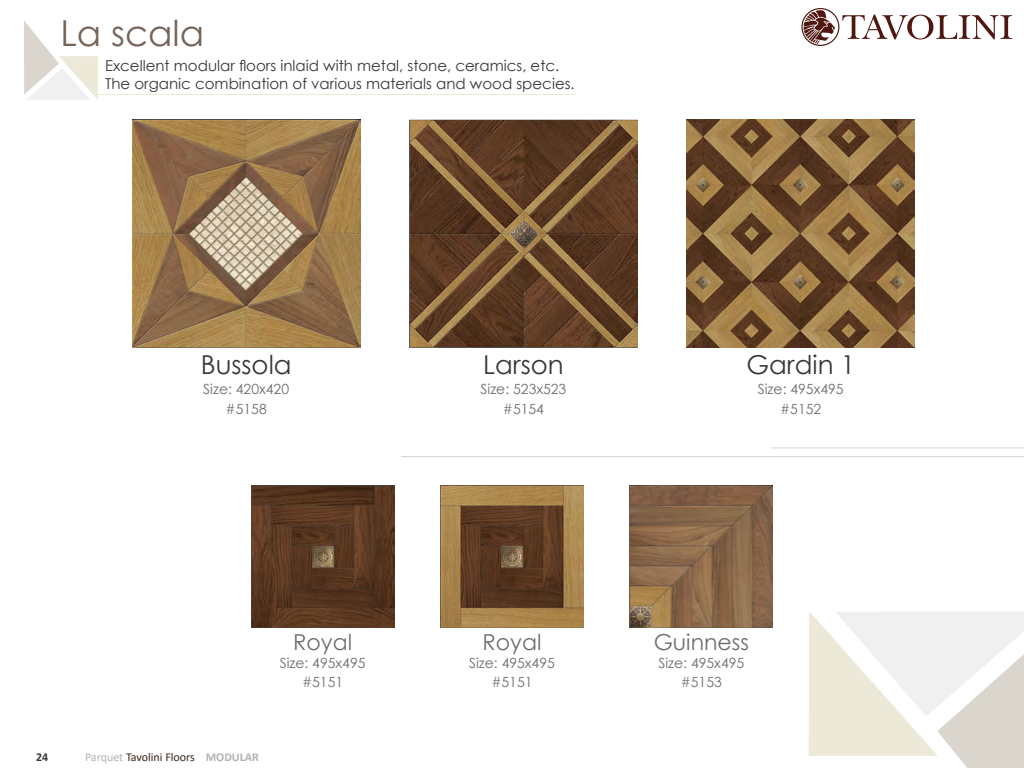
<style>
.page{position:relative;width:1024px;height:768px;background:#fff}
.page>*{position:absolute;margin:0;border:0;box-sizing:border-box;transform-origin:0 0}
.t1{font:35.8px "Century Gothic";color:#766458}
.t2{font:26px "Century Gothic";color:#373737}
.t3{font:22px "Century Gothic";color:#6e6e70}
.t4{font:15px/18px "Century Gothic";color:#373737}
.t5{font:14px "Century Gothic";color:#6e6e70}
.t6{font:12px "Calibri";color:#3b2416}
.t7{font:700 12px "Calibri";color:#373737}
.s1{color:#b0b3b5}
.s2{font-weight:700;color:#b0b3b5}
</style>
<div class="page">
<svg style="left:24px;top:21px;width:74px;height:79px"></svg>
<svg style="left:809px;top:611px;width:215px;height:157px"></svg>
<img style="left:409px;top:119px;width:229px;height:229px">
<img style="left:687px;top:119px;width:228px;height:229px">
<img style="left:132px;top:119px;width:228px;height:229px">
<img style="left:441px;top:485px;width:142px;height:143px">
<img style="left:251px;top:485px;width:143px;height:143px">
<img style="left:630px;top:485px;width:143px;height:143px">
<hr style="left:97px;top:94px;width:479px;height:1px;background:#ede9d9">
<hr style="left:401px;top:456px;width:623px;height:1px;background:#dad6ce">
<hr style="left:771px;top:447px;width:253px;height:1px;background:#dad6ce">
<svg style="left:801px;top:8px;width:211px;height:38px"></svg>
<h1 class="t1" style="left:60px;top:8px;width:145px">La scala</h1>
<p class="t4" style="left:105px;top:57px;width:471px">Excellent modular floors inlaid with metal, stone, ceramics, etc.<br>The organic combination of various materials and wood species.</p>
<h2 class="t2" style="left:201px;top:347px;width:92px">Bussola</h2>
<h2 class="t2" style="left:483px;top:347px;width:82px">Larson</h2>
<h2 class="t2" style="left:746px;top:347px;width:110px">Gardin 1</h2>
<p class="t5" style="left:203px;top:380px;width:87px">Size: 420x420</p>
<p class="t5" style="left:481px;top:380px;width:87px">Size: 523x523</p>
<p class="t5" style="left:758px;top:380px;width:87px">Size: 495x495</p>
<p class="t5" style="left:226px;top:399px;width:43px">#5158</p>
<p class="t5" style="left:503px;top:399px;width:43px">#5154</p>
<p class="t5" style="left:780px;top:399px;width:43px">#5152</p>
<h3 class="t3" style="left:293px;top:626px;width:60px">Royal</h3>
<h3 class="t3" style="left:483px;top:626px;width:60px">Royal</h3>
<h3 class="t3" style="left:654px;top:626px;width:97px">Guinness</h3>
<p class="t5" style="left:280px;top:653px;width:87px">Size: 495x495</p>
<p class="t5" style="left:469px;top:653px;width:87px">Size: 495x495</p>
<p class="t5" style="left:658px;top:653px;width:87px">Size: 495x495</p>
<p class="t7" style="left:36px;top:749px;width:14px">24</p>
<p class="t6" style="left:85px;top:749px;width:175px"><span class="s1">Parquet</span> Tavolini Floors <span class="s2">MODULAR</span></p>
<p class="t5" style="left:302px;top:672px;width:43px">#5151</p>
<p class="t5" style="left:491px;top:672px;width:43px">#5151</p>
<p class="t5" style="left:681px;top:672px;width:43px">#5153</p>
</div>
